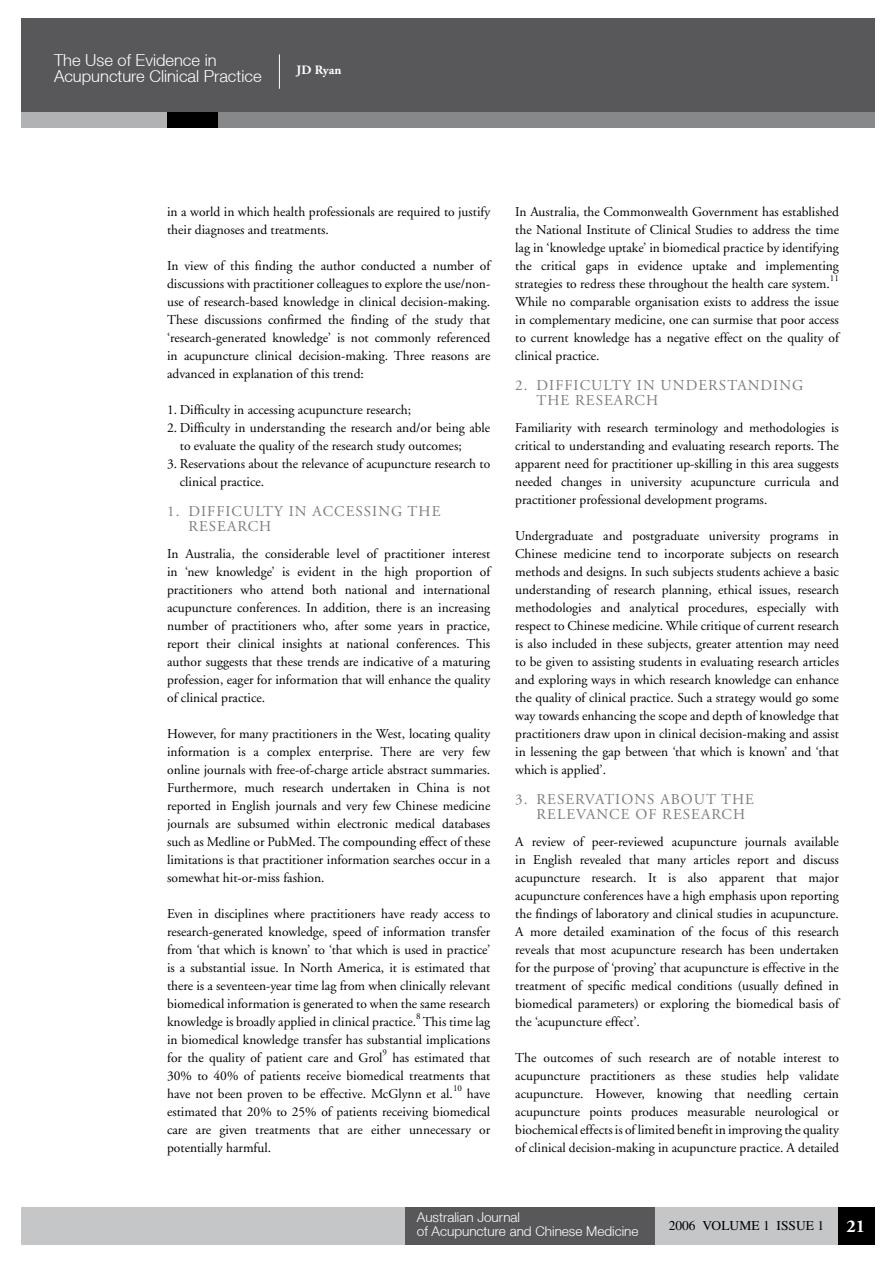
<style>
.page{position:relative;width:893px;height:1263px;background:#fff}
.page>*{position:absolute;margin:0;border:0;box-sizing:border-box;transform-origin:0 0}
.t1{font:700 18px "Adobe Garamond";color:#fff}
.t2{font:300 16.5px/16.5px "Helvetica Neue";color:#fff}
.t3{font:15px "Adobe Garamond";letter-spacing:.07em;color:#7b7c7e}
.t4{font:13.5px/18px "Adobe Garamond";color:#000;text-align:justify}
.t5{font:300 13.5px/13.5px "Helvetica Neue";color:#fff}
.t6{font:13.5px "Times";color:#000}
.t7{font:700 12.75px "Adobe Garamond";color:#fff}
.t8{font:9px "Adobe Garamond";color:#000}
</style>
<div class="page">
<div style="left:21px;top:18px;width:853px;height:103px;background:#58585a"></div>
<div style="left:21px;top:1207px;width:853px;height:37px;background:#c5c6c8"></div>
<div style="left:405px;top:1207px;width:250px;height:37px;background:#58585a"></div>
<div style="left:838px;top:1207px;width:36px;height:37px;background:#000"></div>
<div style="left:21px;top:113px;width:853px;height:15px;background:#b1b2b4"></div>
<div style="left:167px;top:113px;width:707px;height:15px;background:#000"></div>
<div style="left:218px;top:113px;width:656px;height:15px;background:#878889"></div>
<hr style="left:279px;top:54px;width:1px;height:35px;background:#fff">
<p class="t2" style="left:54px;top:51px;width:209px">The Use of Evidence in<br>Acupuncture Clinical Practice</p>
<p class="t7" style="left:297px;top:63px;width:47px">JD Ryan</p>
<p class="t4" style="left:167px;top:203px;width:325px">in a world in which health professionals are required to justify their diagnoses and treatments.</p>
<p class="t4" style="left:167px;top:257px;width:325px">In view of this finding the author conducted a number of discussions with practitioner colleagues to explore the use/non&shy;use of research-based knowledge in clinical decision-making.<br>These discussions confirmed the finding of the study that ‘research-generated knowledge’ is not commonly referenced in acupuncture clinical decision-making. Three reasons are advanced in explanation of this trend:</p>
<p class="t4" style="left:167px;top:401px;width:245px">1. Difficulty in accessing acupuncture research;</p>
<p class="t4" style="left:180px;top:419px;width:312px;text-indent:-13px">2. Difficulty in understanding the research and/or being able to evaluate the quality of the research study outcomes;</p>
<p class="t4" style="left:180px;top:455px;width:312px;text-indent:-13px">3. Reservations about the relevance of acupuncture research to clinical practice.</p>
<p class="t3" style="left:167px;top:503px;width:44px">1. Difficu</p>
<p class="t3" style="left:255px;top:503px;width:68px">lty in accessin</p>
<p class="t3" style="left:391px;top:503px;width:29px">g the</p>
<p class="t3" style="left:167px;top:518px;width:13px">research</p>
<p class="t4" style="left:167px;top:545px;width:325px">In Australia, the considerable level of practitioner interest in ‘new knowledge’ is evident in the high proportion of practitioners who attend both national and international acupuncture conferences. In addition, there is an increasing number of practitioners who, after some years in practice, report their clinical insights at national conferences. This author suggests that these trends are indicative of a maturing profession, eager for information that will enhance the quality of clinical practice.</p>
<p class="t4" style="left:167px;top:725px;width:325px">However, for many practitioners in the West, locating quality information is a complex enterprise. There are very few online journals with free-of-charge article abstract summaries.<br>Furthermore, much research undertaken in China is not reported in English journals and very few Chinese medicine journals are subsumed within electronic medical databases such as Medline or PubMed. The compounding effect of these limitations is that practitioner information searches occur in a somewhat hit-or-miss fashion.</p>
<p class="t4" style="left:167px;top:905px;width:325px">Even in disciplines where practitioners have ready access to research-generated knowledge, speed of information transfer from ‘that which is known’ to ‘that which is used in practice’ is a substantial issue. In North America, it is estimated that there is a seventeen-year time lag from when clinically relevant biomedical information is generated to when the same research knowledge is broadly applied in clinical practice.</p>
<p class="t8" style="left:416px;top:1011px;width:6px">8</p>
<p class="t4" style="left:167px;top:1013px;width:325px;text-indent:256px">This time lag in biomedical knowledge transfer has substantial implications for the quality of patient care and Grol</p>
<p class="t8" style="left:383px;top:1047px;width:6px">9</p>
<p class="t4" style="left:167px;top:1049px;width:325px;text-indent:225px">has estimated that 30% to 40% of patients receive biomedical treatments that have not been proven to be effective. McGlynn et al.</p>
<p class="t8" style="left:453px;top:1083px;width:10px">10</p>
<p class="t4" style="left:167px;top:1085px;width:325px;text-indent:300px">have estimated that 20% to 25% of patients receiving biomedical care are given treatments that are either unnecessary or potentially harmful.</p>
<p class="t4" style="left:515px;top:203px;width:325px">In Australia, the Commonwealth Government has established the National Institute of Clinical Studies to address the time lag in ‘knowledge uptake’ in biomedical practice by identifying the critical gaps in evidence uptake and implementing strategies to redress these throughout the health care system.</p>
<p class="t8" style="left:830px;top:273px;width:10px">11</p>
<p class="t4" style="left:515px;top:293px;width:325px">While no comparable organisation exists to address the issue in complementary medicine, one can surmise that poor access to current knowledge has a negative effect on the quality of clinical practice.</p>
<p class="t3" style="left:515px;top:377px;width:44px">2. Difficu</p>
<p class="t3" style="left:603px;top:377px;width:69px">lty in understandin</p>
<p class="t3" style="left:792px;top:377px;width:13px">g</p>
<p class="t3" style="left:515px;top:392px;width:15px">the</p>
<p class="t3" style="left:575px;top:392px;width:12px">research</p>
<p class="t4" style="left:515px;top:419px;width:325px">Familiarity with research terminology and methodologies is critical to understanding and evaluating research reports. The apparent need for practitioner up-skilling in this area suggests needed changes in university acupuncture curricula and practitioner professional development programs.</p>
<p class="t4" style="left:515px;top:527px;width:325px">Undergraduate and postgraduate university programs in Chinese medicine tend to incorporate subjects on research methods and designs. In such subjects students achieve a basic understanding of research planning, ethical issues, research methodologies and analytical procedures, especially with respect to Chinese medicine. While critique of current research is also included in these subjects, greater attention may need to be given to assisting students in evaluating research articles and exploring ways in which research knowledge can enhance the quality of clinical practice. Such a strategy would go some way towards enhancing the scope and depth of knowledge that practitioners draw upon in clinical decision-making and assist in lessening the gap between ‘that which is known’ and ‘that which is applied’.</p>
<p class="t3" style="left:515px;top:791px;width:43px">3. Reservati</p>
<p class="t3" style="left:621px;top:791px;width:112px">ons about the</p>
<p class="t3" style="left:515px;top:806px;width:15px">re</p>
<p class="t3" style="left:557px;top:806px;width:21px">levance</p>
<p class="t3" style="left:635px;top:806px;width:39px">of research</p>
<p class="t4" style="left:515px;top:833px;width:325px">A review of peer-reviewed acupuncture journals available in English revealed that many articles report and discuss acupuncture research. It is also apparent that major acupuncture conferences have a high emphasis upon reporting the findings of laboratory and clinical studies in acupuncture.<br>A more detailed examination of the focus of this research reveals that most acupuncture research has been undertaken for the purpose of ‘proving’ that acupuncture is effective in the treatment of specific medical conditions (usually defined in biomedical parameters) or exploring the biomedical basis of the ‘acupuncture effect’.</p>
<p class="t4" style="left:515px;top:1049px;width:325px">The outcomes of such research are of notable interest to acupuncture practitioners as these studies help validate acupuncture. However, knowing that needling certain acupuncture points produces measurable neurological or biochemical effects is of limited benefit in improving the quality of clinical decision-making in acupuncture practice. A detailed</p>
<p class="t5" style="left:417px;top:1210px;width:223px">Australian Journal<br>of Acupuncture and Chinese Medicine</p>
<h1 class="t1" style="left:846px;top:1217px;width:20px">21</h1>
<p class="t6" style="left:669px;top:1218px;width:157px">2006 VOLUME 1 ISSUE 1</p>
</div>
